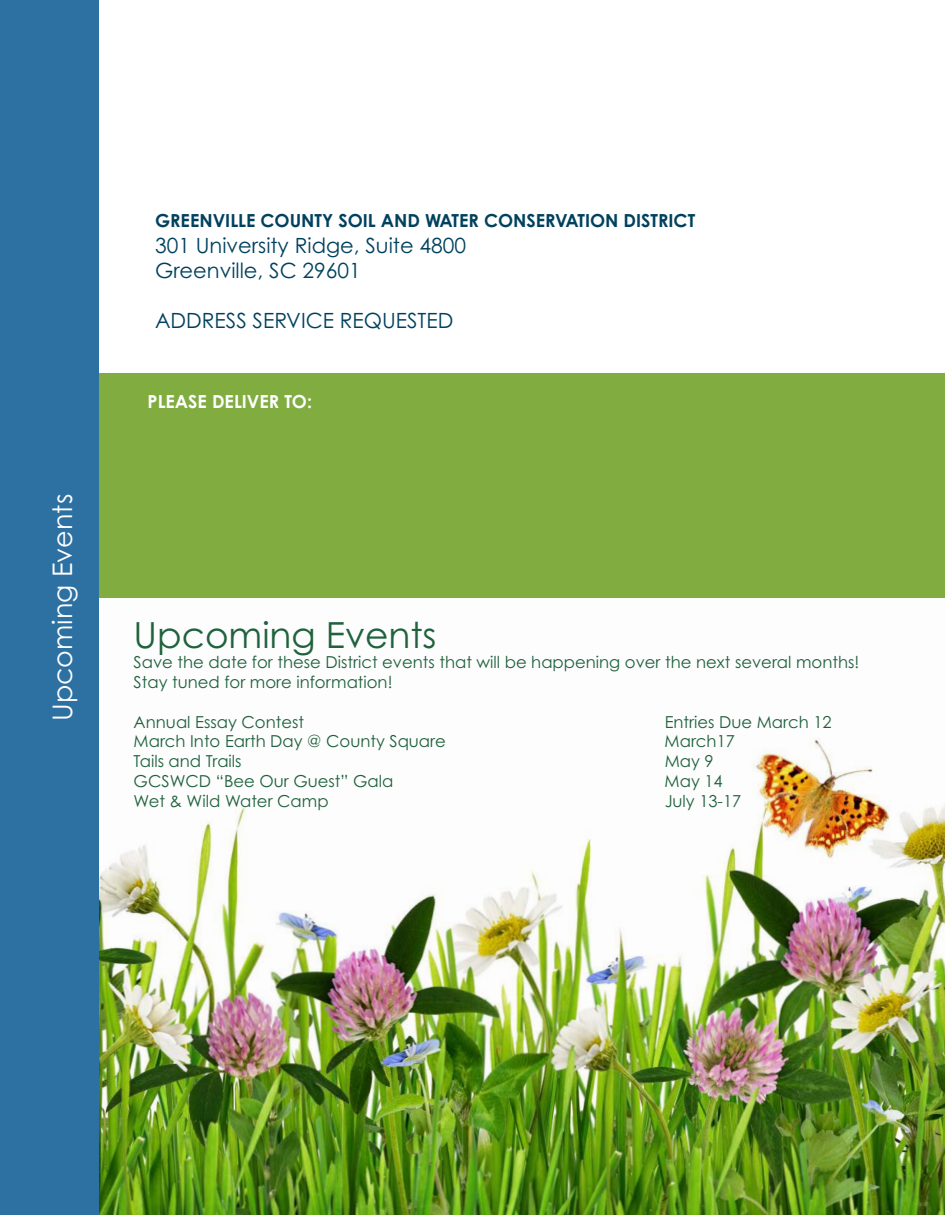
<style>
.page{position:relative;width:945px;height:1215px;background:#fff}
.page>*{position:absolute;margin:0;border:0;box-sizing:border-box;transform-origin:0 0}
.t1{font:36px "Century Gothic Pro";color:#1f623d}
.t2{font:27px "Century Gothic Pro";color:#fff}
.t3{font:21px "Century Gothic Pro";color:#00415e}
.t4{font:700 18px "Century Gothic Pro";color:#00415e}
.t5{font:700 18px "Century Gothic Pro";color:#fff}
.t6{font:16.5px "Century Gothic Pro";color:#1f623d}
</style>
<div class="page">
<img style="left:99px;top:739px;width:846px;height:476px">
<div style="left:0;top:0;width:74px;height:1215px;background:#2c71a2"></div>
<div style="left:25px;top:0;width:74px;height:1215px;background:#2c71a2"></div>
<div style="left:99px;top:373px;width:846px;height:225px;background:#80ac40"></div>
<p class="t2" style="left:46px;top:721px;width:229px;rotate:-90deg">Upcoming Events</p>
<p class="t4" style="left:155px;top:210px;width:542px">GREENVILLE COUNTY SOIL AND WATER CONSERVATION DISTRICT</p>
<p class="t3" style="left:155px;top:232px;width:312px">301 University Ridge, Suite 4800</p>
<p class="t3" style="left:155px;top:257px;width:207px">Greenville, SC 29601</p>
<p class="t3" style="left:155px;top:308px;width:300px">ADDRESS SERVICE REQUESTED</p>
<p class="t5" style="left:148px;top:391px;width:166px">PLEASE DELIVER TO:</p>
<p class="t1" style="left:134px;top:613px;width:304px">Upcoming Events</p>
<p class="t6" style="left:134px;top:652px;width:727px">Save the date for these District events that will be happening over the next several months!</p>
<p class="t6" style="left:134px;top:672px;width:260px">Stay tuned for more information!</p>
<p class="t6" style="left:134px;top:712px;width:172px">Annual Essay Contest</p>
<p class="t6" style="left:665px;top:712px;width:168px">Entries Due March 12</p>
<p class="t6" style="left:134px;top:731px;width:314px">March Into Earth Day @ County Square</p>
<p class="t6" style="left:665px;top:731px;width:72px">March17</p>
<p class="t6" style="left:134px;top:751px;width:109px">Tails and Trails</p>
<p class="t6" style="left:665px;top:751px;width:50px">May 9</p>
<p class="t6" style="left:134px;top:771px;width:261px">GCSWCD “Bee Our Guest” Gala</p>
<p class="t6" style="left:665px;top:771px;width:60px">May 14</p>
<p class="t6" style="left:134px;top:791px;width:196px">Wet &amp; Wild Water Camp</p>
<p class="t6" style="left:665px;top:791px;width:78px">July 13-17</p>
</div>
